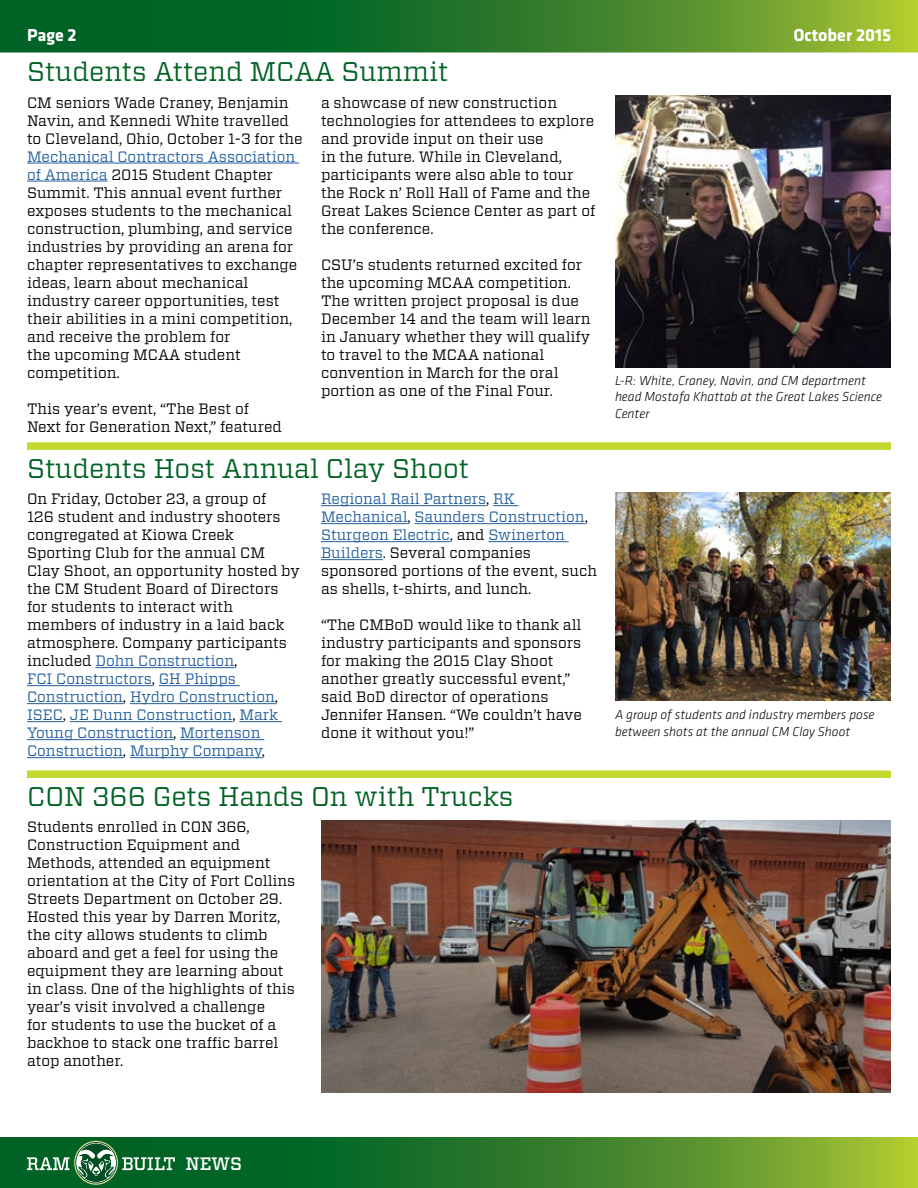
<style>
.page{position:relative;width:918px;height:1188px;background:#fff}
.page>*{position:absolute;margin:0;border:0;box-sizing:border-box;transform-origin:0 0}
.t1{font:27px "Vitesse";color:#006225}
.t2{font:700 18px "Klavika";color:#fff}
.t3{font:500 18px "Vitesse";color:#fff}
.t4{font:15px/18px "Vitesse";color:#000}
.t5{font:15px/18px "Vitesse";color:#215e9e}
.t6{font:italic 300 13.5px/16.2px "Klavika";color:#000}
.s1{color:#215e9e}
.s2{color:#000}
</style>
<div class="page">
<svg style="left:0;top:0;width:918px;height:52px;background:#327f2a"></svg>
<svg style="left:0;top:1137px;width:918px;height:51px;background:#3b842b"></svg>
<svg style="left:27px;top:1141px;width:148px;height:44px;background:#2d7b49"></svg>
<div style="left:27px;top:442px;width:864px;height:8px;background:#c4d82e"></div>
<hr style="left:27px;top:163px;width:272px;height:1px;background:#215e9e">
<hr style="left:27px;top:181px;width:81px;height:1px;background:#215e9e">
<hr style="left:95px;top:667px;width:139px;height:1px;background:#215e9e">
<hr style="left:27px;top:685px;width:125px;height:1px;background:#215e9e">
<hr style="left:159px;top:685px;width:81px;height:1px;background:#215e9e">
<hr style="left:27px;top:703px;width:96px;height:1px;background:#215e9e">
<hr style="left:130px;top:703px;width:145px;height:1px;background:#215e9e">
<hr style="left:27px;top:721px;width:36px;height:1px;background:#215e9e">
<hr style="left:70px;top:721px;width:162px;height:1px;background:#215e9e">
<hr style="left:239px;top:721px;width:43px;height:1px;background:#215e9e">
<hr style="left:27px;top:739px;width:146px;height:1px;background:#215e9e">
<hr style="left:180px;top:739px;width:84px;height:1px;background:#215e9e">
<hr style="left:27px;top:757px;width:96px;height:1px;background:#215e9e">
<hr style="left:130px;top:757px;width:132px;height:1px;background:#215e9e">
<hr style="left:321px;top:505px;width:165px;height:1px;background:#215e9e">
<svg style="left:493px;top:505px;width:26px;height:1px"></svg>
<hr style="left:321px;top:523px;width:87px;height:1px;background:#215e9e">
<hr style="left:415px;top:523px;width:170px;height:1px;background:#215e9e">
<hr style="left:321px;top:541px;width:129px;height:1px;background:#215e9e">
<hr style="left:488px;top:541px;width:81px;height:1px;background:#215e9e">
<hr style="left:321px;top:559px;width:62px;height:1px;background:#215e9e">
<div style="left:27px;top:770px;width:864px;height:8px;background:#c4d82e"></div>
<img style="left:615px;top:96px;width:276px;height:272px">
<img style="left:615px;top:492px;width:276px;height:208px">
<img style="left:321px;top:820px;width:570px;height:272px">
<p class="t2" style="left:27px;top:22px;width:51px">Page 2</p>
<p class="t2" style="left:793px;top:22px;width:99px">October 2015</p>
<h1 class="t1" style="left:27px;top:53px;width:423px">Students Attend MCAA Summit</h1>
<p class="t4" style="left:27px;top:93px;width:277px">CM seniors Wade Craney, Benjamin<br>Navin, and Kennedi White travelled to Cleveland, Ohio, October 1-3 for the</p>
<p class="t4" style="left:27px;top:147px;width:272px"><span class="s1">Mechanical Contractors Association of America</span> 2015 Student Chapter<br>Summit. This annual event further exposes students to the mechanical construction, plumbing, and service industries by providing an arena for chapter representatives to exchange ideas, learn about mechanical industry career opportunities, test their abilities in a mini competition, and receive the problem for<br>the upcoming MCAA student competition.</p>
<p class="t4" style="left:27px;top:399px;width:256px">This year’s event, “The Best of<br>Next for Generation Next,” featured</p>
<p class="t4" style="left:321px;top:93px;width:276px">a showcase of new construction technologies for attendees to explore and provide input on their use<br>in the future. While in Cleveland, participants were also able to tour the Rock n’ Roll Hall of Fame and the<br>Great Lakes Science Center as part of the conference.</p>
<p class="t4" style="left:321px;top:255px;width:271px">CSU’s students returned excited for the upcoming MCAA competition.<br>The written project proposal is due December 14 and the team will learn in January whether they will qualify to travel to the MCAA national convention in March for the oral portion as one of the Final Four.</p>
<h1 class="t1" style="left:27px;top:450px;width:444px">Students Host Annual Clay Shoot</h1>
<p class="t4" style="left:27px;top:490px;width:274px">On Friday, October 23, a group of<br>126 student and industry shooters congregated at Kiowa Creek<br>Sporting Club for the annual CM<br>Clay Shoot, an opportunity hosted by the CM Student Board of Directors for students to interact with members of industry in a laid back atmosphere. Company participants included <span class="s1">Dohn Construction</span>,<br><span class="s1">FCI Constructors</span>, <span class="s1">GH Phipps<br>Construction</span>, <span class="s1">Hydro Construction</span>,<br><span class="s1">ISEC</span>, <span class="s1">JE Dunn Construction</span>, <span class="s1">Mark<br>Young Construction</span>, <span class="s1">Mortenson<br>Construction</span>, <span class="s1">Murphy Company</span>,</p>
<p class="t5" style="left:321px;top:490px;width:277px">Regional Rail Partners<span class="s2">,</span> RK Mechanical<span class="s2">,</span> Saunders Construction<span class="s2">, </span>Sturgeon Electric<span class="s2">, and</span> Swinerton Builders<span class="s2">. Several companies sponsored portions of the event, such as shells, t-shirts, and lunch.</span></p>
<p class="t4" style="left:321px;top:616px;width:262px">“The CMBoD would like to thank all industry participants and sponsors for making the 2015 Clay Shoot another greatly successful event,” said BoD director of operations<br>Jennifer Hansen. “We couldn’t have done it without you!”</p>
<h1 class="t1" style="left:27px;top:778px;width:488px">CON 366 Gets Hands On with Trucks</h1>
<p class="t4" style="left:27px;top:818px;width:270px">Students enrolled in CON 366,<br>Construction Equipment and<br>Methods, attended an equipment orientation at the City of Fort Collins<br>Streets Department on October 29.<br>Hosted this year by Darren Moritz, the city allows students to climb aboard and get a feel for using the equipment they are learning about in class. One of the highlights of this year’s visit involved a challenge<br>for students to use the bucket of a backhoe to stack one traffic barrel atop another.</p>
<p class="t6" style="left:615px;top:372px;width:269px">L-R: White, Craney, Navin, and CM department head Mostafa Khattab at the Great Lakes Science<br>Center</p>
<p class="t6" style="left:615px;top:707px;width:261px">A group of students and industry members pose between shots at the annual CM Clay Shoot</p>
<p class="t3" style="left:185px;top:1152px;width:58px">NEWS</p>
</div>
